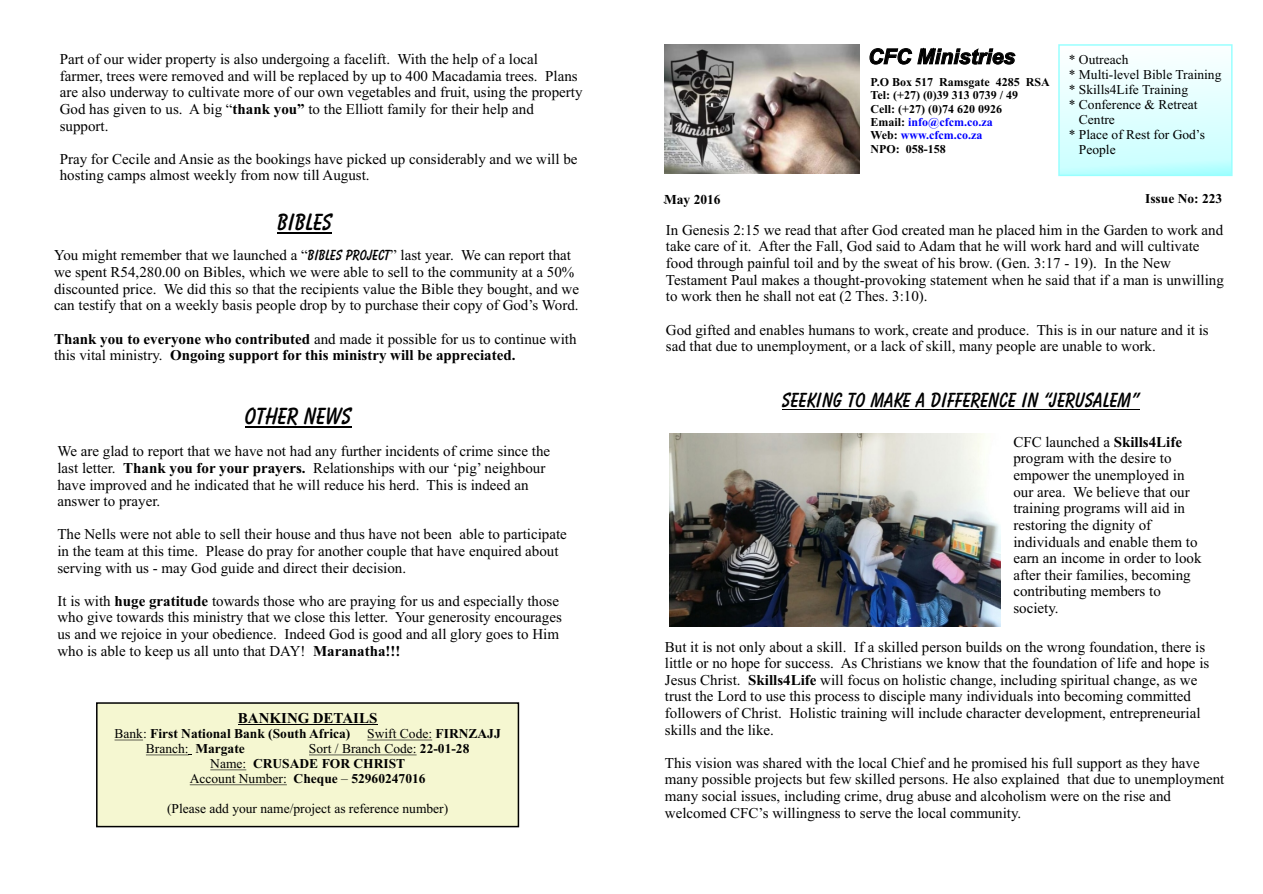
<style>
.page{position:relative;width:1263px;height:894px;background:#fff}
.page>*{position:absolute;margin:0;border:0;box-sizing:border-box;transform-origin:0 0}
.t1{font:24px "Balloon Bd BT";color:#000}
.t2{font:21px "Balloon Bd BT";color:#000}
.t3{font:italic 700 21px "Arial";color:#000}
.t4{font:15px/16.6px "Times New Roman";color:#000}
.t5{font:700 15px/16.6px "Times New Roman";color:#000}
.t6{font:700 13.65px "Times New Roman";color:#000}
.t7{font:13.5px "Times New Roman";color:#000}
.t8{font:700 13.5px/15px "Times New Roman";color:#000}
.t9{font:700 12px/13.4px "Times New Roman";color:#000}
.t10{font:700 9px "Avant Garde Bk BT";color:#000}
.s1{font-weight:700}
.s2{font-family:"Balloon Bd BT"}
.s3{font-weight:400}
.s4{color:#00f}
</style>
<div class="page">
<div style="left:1059px;top:45px;width:173px;height:130px;background:linear-gradient(to bottom,#fff,#c4ffff)"></div>
<div style="left:1058px;top:44px;width:175px;height:132px;border:2px solid #9ff"></div>
<div style="left:96px;top:702px;width:423px;height:125px;background:#f5f7d1;border:2px solid #000"></div>
<hr style="left:238px;top:725px;width:140px;height:1px;background:#000">
<svg style="left:115px;top:740px;width:28px;height:1px"></svg>
<hr style="left:367px;top:740px;width:65px;height:1px;background:#000">
<hr style="left:146px;top:755px;width:43px;height:1px;background:#000">
<hr style="left:309px;top:755px;width:108px;height:1px;background:#000">
<hr style="left:210px;top:770px;width:36px;height:1px;background:#000">
<hr style="left:190px;top:785px;width:97px;height:1px;background:#000">
<img style="left:665px;top:45px;width:194px;height:129px">
<hr style="left:782px;top:409px;width:358px;height:1px;background:#000">
<hr style="left:277px;top:232px;width:55px;height:1px;background:#000">
<hr style="left:245px;top:426px;width:106px;height:1px;background:#000">
<img style="left:669px;top:434px;width:332px;height:192px">
<p class="t4" style="left:60px;top:52px;width:524px">Part of our wider property is also undergoing a facelift. With the help of a local farmer, trees were removed and will be replaced by up to 400 Macadamia trees. Plans are also underway to cultivate more of our own vegetables and fruit, using the property God has given to us. A big “<span class="s1">thank you”</span> to the Elliott family for their help and support.</p>
<p class="t4" style="left:60px;top:152px;width:519px">Pray for Cecile and Ansie as the bookings have picked up considerably and we will be hosting camps almost weekly from now till August.</p>
<h1 class="t1" style="left:277px;top:212px;width:56px">BIBLES</h1>
<p class="t4" style="left:54px;top:248px;width:527px">You might remember that we launched a “<span class="s2">BIBLES PROJECT</span>” last year. We can report that we spent R54,280.00 on Bibles, which we were able to sell to the community at a 50% discounted price. We did this so that the recipients value the Bible they bought, and we can testify that on a weekly basis people drop by to purchase their copy of God’s Word.</p>
<p class="t5" style="left:54px;top:332px;width:524px">Thank you to everyone who contributed <span class="s3">and made it possible for us to continue with this vital ministry.</span> Ongoing support for this ministry will be appreciated.</p>
<h1 class="t1" style="left:245px;top:406px;width:108px">OTHER NEWS</h1>
<p class="t4" style="left:57px;top:444px;width:494px">We are glad to report that we have not had any further incidents of crime since the last letter. <span class="s1">Thank you for your prayers.</span> Relationships with our ‘pig’ neighbour have improved and he indicated that he will reduce his herd. This is indeed an answer to prayer.</p>
<p class="t4" style="left:57px;top:528px;width:511px">The Nells were not able to sell their house and thus have not been able to participate in the team at this time. Please do pray for another couple that have enquired about serving with us - may God guide and direct their decision.</p>
<p class="t4" style="left:57px;top:594px;width:506px">It is with <span class="s1">huge gratitude</span> towards those who are praying for us and especially those who give towards this ministry that we close this letter. Your generosity encourages us and we rejoice in your obedience. Indeed God is good and all glory goes to Him who is able to keep us all unto that DAY! <span class="s1">Maranatha!!!</span></p>
<p class="t5" style="left:238px;top:711px;width:141px">BANKING DETAILS</p>
<p class="t8" style="left:146px;top:728px;width:356px;text-indent:-31px"><span class="s3">Bank:</span> First National Bank (South Africa) <span class="s3">Swift Code:</span> FIRNZAJJ<br><span class="s3">Branch:</span> Margate</p>
<p class="t7" style="left:309px;top:744px;width:162px">Sort / Branch Code: <span class="s1">22-01-28</span></p>
<p class="t8" style="left:210px;top:758px;width:196px"><span class="s3">Name:</span> CRUSADE FOR CHRIST</p>
<p class="t8" style="left:190px;top:773px;width:237px"><span class="s3">Account Number:</span> Cheque <span class="s3">–</span> 52960247016</p>
<p class="t7" style="left:167px;top:804px;width:283px">(Please add your name/project as reference number)</p>
<h2 class="t3" style="left:868px;top:49px;width:149px">CFC Ministries</h2>
<p class="t9" style="left:871px;top:77px;width:181px">P.O Box 517 Ramsgate 4285 RSA<br>Tel: (+27) (0)39 313 0739 / 49<br>Cell: (+27) (0)74 620 0926<br>Email: <span class="s4">info@cfcm.co.za<br></span>Web: <span class="s4">www.cfcm.co.za<br></span>NPO: 058-158</p>
<p class="t7" style="left:1069px;top:54px;width:61px">* Outreach</p>
<p class="t7" style="left:1069px;top:69px;width:154px">* Multi-level Bible Training</p>
<p class="t7" style="left:1069px;top:84px;width:121px">* Skills4Life Training</p>
<p class="t7" style="left:1069px;top:99px;width:130px">* Conference &amp; Retreat</p>
<p class="t7" style="left:1079px;top:114px;width:37px">Centre</p>
<p class="t7" style="left:1069px;top:129px;width:138px">* Place of Rest for God’s</p>
<p class="t7" style="left:1079px;top:144px;width:38px">People</p>
<p class="t10" style="left:663px;top:196px;width:4px">.</p>
<p class="t8" style="left:1145px;top:192px;width:79px">Issue No: 223</p>
<p class="t6" style="left:664px;top:194px;width:58px">May 2016</p>
<p class="t4" style="left:666px;top:223px;width:560px">In Genesis 2:15 we read that after God created man he placed him in the Garden to work and take care of it. After the Fall, God said to Adam that he will work hard and will cultivate food through painful toil and by the sweat of his brow. (Gen. 3:17 - 19). In the New Testament Paul makes a thought-provoking statement when he said that if a man is unwilling to work then he shall not eat (2 Thes. 3:10).</p>
<p class="t4" style="left:666px;top:323px;width:544px">God gifted and enables humans to work, create and produce. This is in our nature and it is sad that due to unemployment, or a lack of skill, many people are unable to work.</p>
<h2 class="t2" style="left:782px;top:391px;width:359px">SEEKING TO MAKE A DIFFERENCE IN “JERUSALEM”</h2>
<p class="t4" style="left:1013px;top:435px;width:190px">CFC launched a <span class="s1">Skills4Life </span>program with the desire to empower the unemployed in our area. We believe that our training programs will aid in restoring the dignity of individuals and enable them to earn an income in order to look after their families, becoming contributing members to society.</p>
<p class="t4" style="left:665px;top:640px;width:546px">But it is not only about a skill. If a skilled person builds on the wrong foundation, there is little or no hope for success. As Christians we know that the foundation of life and hope is Jesus Christ. <span class="s1">Skills4Life</span> will focus on holistic change, including spiritual change, as we trust the Lord to use this process to disciple many individuals into becoming committed followers of Christ. Holistic training will include character development, entrepreneurial skills and the like.</p>
<p class="t4" style="left:665px;top:756px;width:561px">This vision was shared with the local Chief and he promised his full support as they have many possible projects but few skilled persons. He also explained that due to unemployment many social issues, including crime, drug abuse and alcoholism were on the rise and welcomed CFC’s willingness to serve the local community.</p>
</div>
